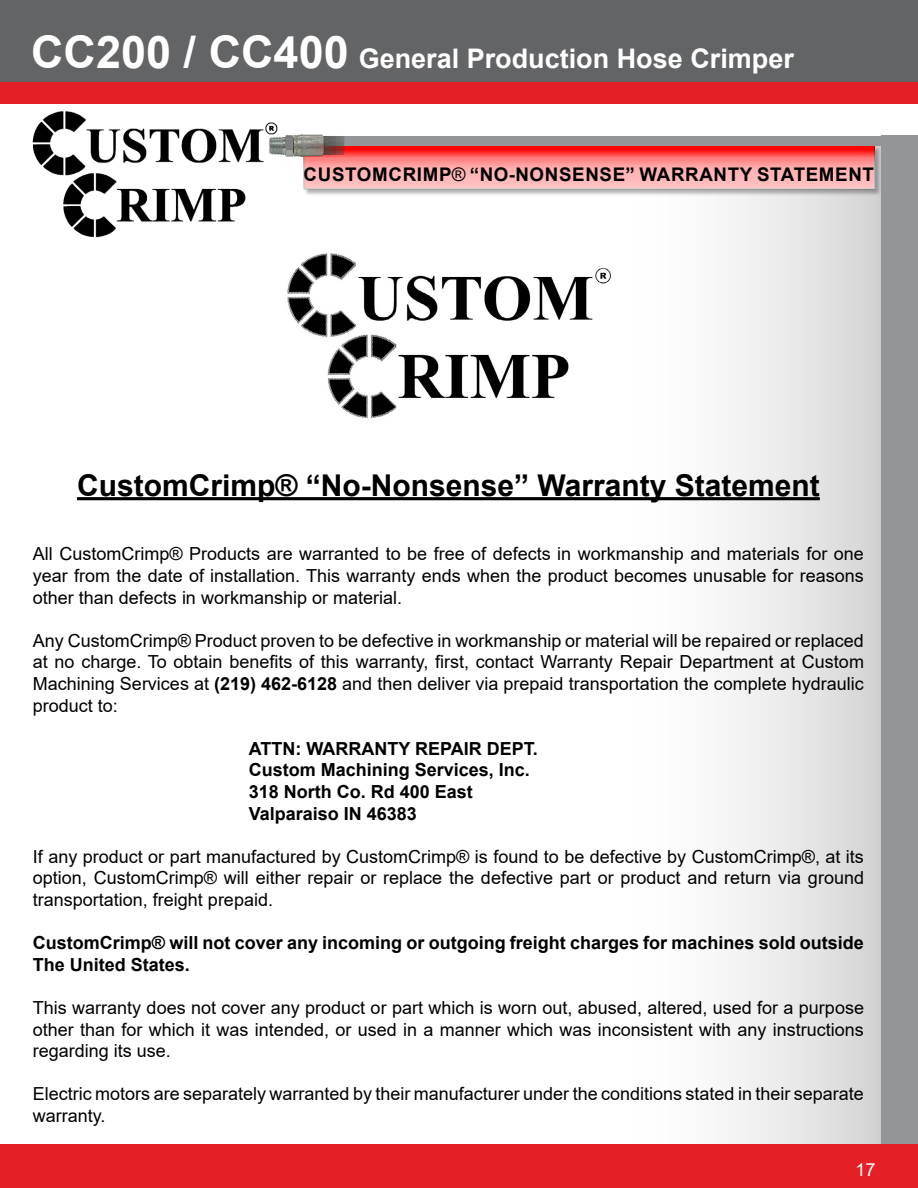
<style>
.page{position:relative;width:918px;height:1188px;background:#fff}
.page>*{position:absolute;margin:0;border:0;box-sizing:border-box;transform-origin:0 0}
.t1{font:700 30px "Arial";color:#000}
.t2{font:700 27px "Arial";color:#fff}
.t3{font:700 18.75px "Arial";letter-spacing:.035em;color:#000}
.t4{font:18px/21.6px "Arial";color:#000;text-align:justify}
.t5{font:700 18px/21.6px "Arial";color:#000}
.t6{font:18px "Arial";color:#fff}
.s1{font-size:45px}
.s2{font-weight:400}
.s3{font-weight:700}
</style>
<div class="page">
<div style="left:582px;top:137px;width:314px;height:1051px;background:linear-gradient(to right,#fff,#d7d7d7)"></div>
<div style="left:0;top:0;width:918px;height:90px;background:#636466"></div>
<div style="left:0;top:82px;width:918px;height:22px;background:#e41f26"></div>
<div style="left:304px;top:146px;width:578px;height:50px;background:#000;opacity:.3"></div>
<svg style="left:305px;top:146px;width:568px;height:41px;background:#f88"></svg>
<img style="left:32px;top:111px;width:246px;height:127px">
<div style="left:324px;top:136px;width:584px;height:9px;background:#939598"></div>
<div style="left:882px;top:136px;width:36px;height:1052px;background:#939598"></div>
<div style="left:0;top:1145px;width:918px;height:43px;background:#e41f26"></div>
<img style="left:267px;top:128px;width:87px;height:31px">
<hr style="left:77px;top:497px;width:743px;height:3px;background:#000">
<img style="left:287px;top:251px;width:327px;height:170px">
<h2 class="t2" style="left:31px;top:40px;width:764px"><span class="s1">CC200 / CC400</span> General Production Hose Crimper</h2>
<p class="t3" style="left:304px;top:161px;width:572px">CUSTOMCRIMP<span class="s2">®</span> “NO-NONSENSE” WARRANTY STATEMENT</p>
<h1 class="t1" style="left:77px;top:464px;width:744px">CustomCrimp® “No-Nonsense” Warranty Statement</h1>
<p class="t4" style="left:33px;top:543px;width:833px">All CustomCrimp® Products are warranted to be free of defects in workmanship and materials for one year from the date of installation. This warranty ends when the product becomes unusable for reasons other than defects in workmanship or material.</p>
<p class="t4" style="left:33px;top:629px;width:833px">Any CustomCrimp® Product proven to be defective in workmanship or material will be repaired or replaced at no charge. To obtain benefits of this warranty, first, contact Warranty Repair Department at Custom Machining Services at <span class="s3">(219) 462-6128</span> and then deliver via prepaid transportation the complete hydraulic product to:</p>
<p class="t5" style="left:249px;top:738px;width:291px">ATTN: WARRANTY REPAIR DEPT.<br>Custom Machining Services, Inc.<br>318 North Co. Rd 400 East<br>Valparaiso IN 46383</p>
<p class="t4" style="left:33px;top:845px;width:833px">If any product or part manufactured by CustomCrimp® is found to be defective by CustomCrimp®, at its option, CustomCrimp® will either repair or replace the defective part or product and return via ground transportation, freight prepaid.</p>
<p class="t5" style="left:33px;top:932px;width:833px">CustomCrimp® will not cover any incoming or outgoing freight charges for machines sold outside<br>The United States.</p>
<p class="t4" style="left:33px;top:997px;width:833px">This warranty does not cover any product or part which is worn out, abused, altered, used for a purpose other than for which it was intended, or used in a manner which was inconsistent with any instructions regarding its use.</p>
<p class="t4" style="left:33px;top:1083px;width:832px">Electric motors are separately warranted by their manufacturer under the conditions stated in their separate warranty.</p>
<p class="t6" style="left:856px;top:1157px;width:22px">17</p>
</div>
